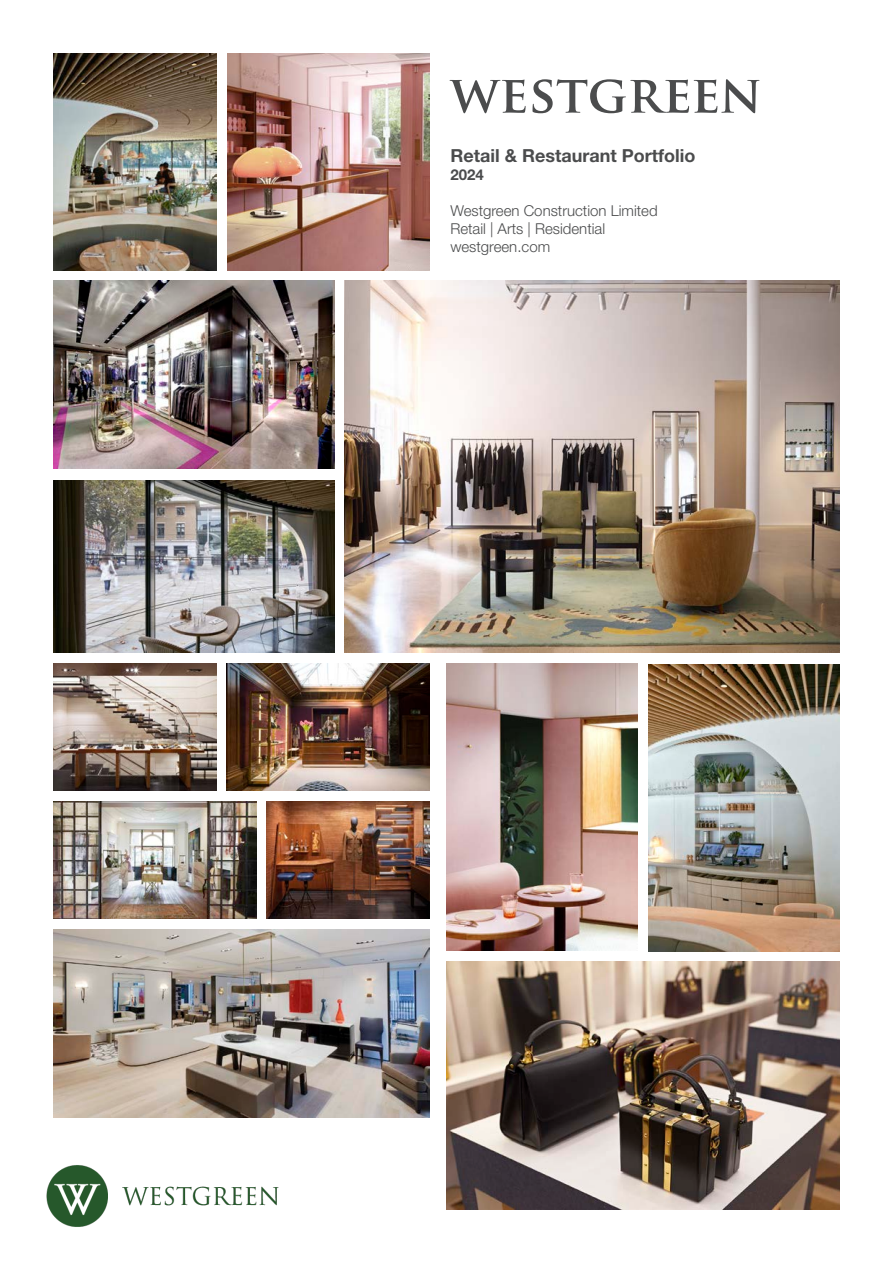
<style>
.page{position:relative;width:893px;height:1263px;background:#fff}
.page>*{position:absolute;margin:0;border:0;box-sizing:border-box;transform-origin:0 0}
.Headline{font:700 51px "Trajan Pro";color:#4b4c4d}
.t1{font:700 18px "Helvetica Neue LT Std";color:#4b4c4d}
.t2{font:300 15px "Helvetica Neue LT Std";color:#4b4c4d}
.t3{font:700 15px "Helvetica Neue LT Std";color:#4b4c4d}
</style>
<div class="page">
<img style="left:344px;top:281px;width:496px;height:371px">
<img style="left:228px;top:53px;width:201px;height:217px">
<img style="left:54px;top:53px;width:162px;height:217px">
<img style="left:648px;top:664px;width:192px;height:287px">
<img style="left:446px;top:961px;width:394px;height:249px">
<img style="left:53px;top:281px;width:282px;height:188px">
<img style="left:446px;top:663px;width:191px;height:287px">
<img style="left:46px;top:1165px;width:233px;height:62px">
<img style="left:53px;top:480px;width:281px;height:172px">
<img style="left:53px;top:930px;width:376px;height:188px">
<img style="left:53px;top:664px;width:163px;height:127px">
<img style="left:226px;top:664px;width:203px;height:127px">
<img style="left:267px;top:802px;width:162px;height:116px">
<img style="left:53px;top:802px;width:203px;height:116px">
<p class="Headline" style="left:450px;top:62px;width:313px">WESTGREEN</p>
<p class="t1" style="left:450px;top:144px;width:246px">Retail &amp; Restaurant Portfolio</p>
<p class="t3" style="left:450px;top:165px;width:35px">2024</p>
<p class="t2" style="left:450px;top:201px;width:209px">Westgreen Construction Limited</p>
<p class="t2" style="left:450px;top:219px;width:156px">Retail | Arts | Residential</p>
<p class="t2" style="left:450px;top:237px;width:101px">westgreen.com</p>
</div>
